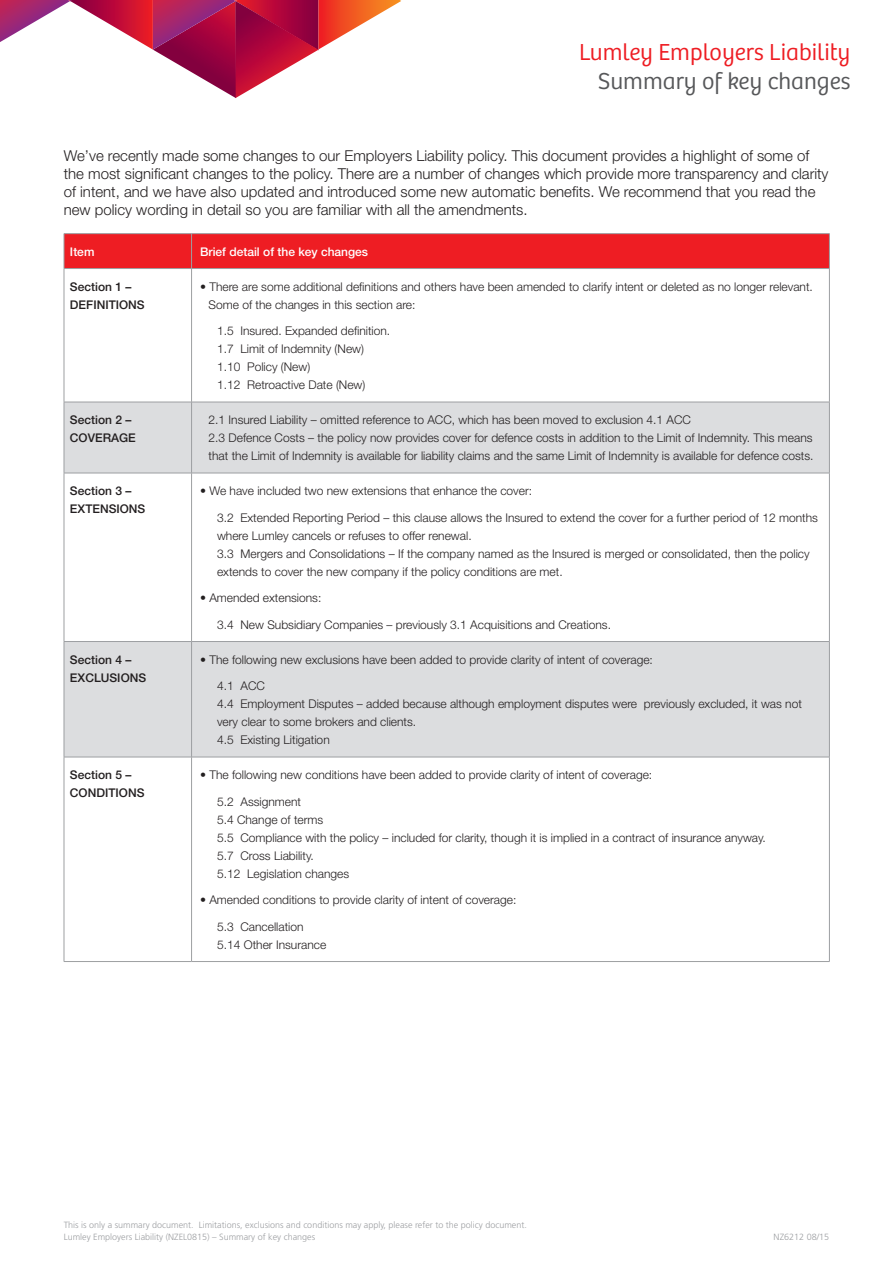
<style>
.page{position:relative;width:893px;height:1263px;background:#fff}
.page>*{position:absolute;margin:0;border:0;box-sizing:border-box;transform-origin:0 0}
.t1{font:300 24px "Bree";color:#ee1d23}
.t2{font:300 24px "Bree";color:#57585a}
.M_intro{font:300 15px/18px "Helvetica Neue";color:#231f20}
.M_Table_Bullets{font:300 12px/18px "Helvetica Neue";color:#231f20}
.M_Body{font:300 12px "Helvetica Neue";color:#231f20}
.M_Body-2{font:500 12px/18px "Helvetica Neue";color:#231f20}
.M_Body-3{font:500 12px "Helvetica Neue";color:#fff}
.t3{font:300 9px/12px "Frutiger LT Std";color:#9d9fa2}
</style>
<div class="page">
<svg style="left:0;top:0;width:401px;height:98px"></svg>
<div style="left:65px;top:234px;width:764px;height:34px;background:#ee1d23"></div>
<svg style="left:65px;top:403px;width:764px;height:354px;fill:#dcdddf"></svg>
<hr style="left:64px;top:233px;width:128px;height:1px;background:#9d9fa2">
<hr style="left:64px;top:234px;width:1px;height:34px;background:#9d9fa2">
<hr style="left:192px;top:233px;width:638px;height:1px;background:#9d9fa2">
<hr style="left:191px;top:234px;width:1px;height:34px;background:#9d9fa2">
<hr style="left:829px;top:234px;width:1px;height:34px;background:#9d9fa2">
<hr style="left:64px;top:268px;width:128px;height:1px;background:#9d9fa2">
<hr style="left:64px;top:269px;width:1px;height:133px;background:#9d9fa2">
<hr style="left:192px;top:268px;width:638px;height:1px;background:#9d9fa2">
<hr style="left:191px;top:269px;width:1px;height:133px;background:#9d9fa2">
<hr style="left:829px;top:269px;width:1px;height:133px;background:#9d9fa2">
<hr style="left:64px;top:402px;width:128px;height:1px;background:#9d9fa2">
<hr style="left:64px;top:402px;width:1px;height:71px;background:#9d9fa2">
<hr style="left:192px;top:402px;width:638px;height:1px;background:#9d9fa2">
<hr style="left:191px;top:402px;width:1px;height:71px;background:#9d9fa2">
<hr style="left:829px;top:402px;width:1px;height:71px;background:#9d9fa2">
<hr style="left:64px;top:473px;width:128px;height:1px;background:#9d9fa2">
<hr style="left:64px;top:473px;width:1px;height:168px;background:#9d9fa2">
<hr style="left:192px;top:473px;width:638px;height:1px;background:#9d9fa2">
<hr style="left:191px;top:473px;width:1px;height:168px;background:#9d9fa2">
<hr style="left:829px;top:473px;width:1px;height:168px;background:#9d9fa2">
<hr style="left:64px;top:641px;width:128px;height:1px;background:#9d9fa2">
<hr style="left:64px;top:642px;width:1px;height:115px;background:#9d9fa2">
<hr style="left:192px;top:641px;width:638px;height:1px;background:#9d9fa2">
<hr style="left:191px;top:642px;width:1px;height:115px;background:#9d9fa2">
<hr style="left:829px;top:642px;width:1px;height:115px;background:#9d9fa2">
<hr style="left:64px;top:757px;width:128px;height:1px;background:#9d9fa2">
<hr style="left:64px;top:757px;width:1px;height:204px;background:#9d9fa2">
<hr style="left:192px;top:757px;width:638px;height:1px;background:#9d9fa2">
<hr style="left:191px;top:757px;width:1px;height:204px;background:#9d9fa2">
<hr style="left:829px;top:757px;width:1px;height:204px;background:#9d9fa2">
<hr style="left:64px;top:961px;width:128px;height:1px;background:#9d9fa2">
<hr style="left:192px;top:961px;width:638px;height:1px;background:#9d9fa2">
<h1 class="t1" style="left:579px;top:38px;width:273px">Lumley Employers Liability</h1>
<h1 class="t2" style="left:598px;top:67px;width:254px">Summary of key changes</h1>
<p class="M_intro" style="left:64px;top:146px;width:766px">We’ve recently made some changes to our Employers Liability policy. This document provides a highlight of some of the most significant changes to the policy. There are a number of changes which provide more transparency and clarity of intent, and we have also updated and introduced some new automatic benefits. We recommend that you read the new policy wording in detail so you are familiar with all the amendments.</p>
<p class="M_Body-3" style="left:70px;top:244px;width:26px">Item</p>
<p class="M_Body-3" style="left:200px;top:244px;width:170px">Brief detail of the key changes</p>
<p class="M_Body-2" style="left:70px;top:277px;width:76px">Section 1 –<br>DEFINITIONS</p>
<p class="M_Table_Bullets" style="left:209px;top:277px;width:606px;text-indent:-9px">• There are some additional definitions and others have been amended to clarify intent or deleted as no longer relevant.<br>Some of the changes in this section are:</p>
<p class="M_Table_Bullets" style="left:217px;top:322px;width:175px">1.5 Insured. Expanded definition.</p>
<p class="M_Table_Bullets" style="left:217px;top:340px;width:148px">1.7 Limit of Indemnity (New)</p>
<p class="M_Table_Bullets" style="left:217px;top:358px;width:95px">1.10 Policy (New)</p>
<p class="M_Table_Bullets" style="left:217px;top:376px;width:150px">1.12 Retroactive Date (New)</p>
<p class="M_Body-2" style="left:70px;top:411px;width:67px">Section 2 –<br>COVERAGE</p>
<p class="M_Table_Bullets" style="left:209px;top:411px;width:484px">2.1 Insured Liability – omitted reference to ACC, which has been moved to exclusion 4.1 ACC</p>
<p class="M_Table_Bullets" style="left:209px;top:429px;width:606px">2.3 Defence Costs – the policy now provides cover for defence costs in addition to the Limit of Indemnity. This means that the Limit of Indemnity is available for liability claims and the same Limit of Indemnity is available for defence costs.</p>
<p class="M_Body-2" style="left:70px;top:482px;width:77px">Section 3 –<br>EXTENSIONS</p>
<p class="M_Body" style="left:200px;top:484px;width:334px">• We have included two new extensions that enhance the cover:</p>
<p class="M_Table_Bullets" style="left:217px;top:508px;width:602px">3.2 Extended Reporting Period – this clause allows the Insured to extend the cover for a further period of 12 months where Lumley cancels or refuses to offer renewal.</p>
<p class="M_Table_Bullets" style="left:217px;top:544px;width:594px">3.3 Mergers and Consolidations – If the company named as the Insured is merged or consolidated, then the policy extends to cover the new company if the policy conditions are met.</p>
<p class="M_Body" style="left:200px;top:591px;width:123px">• Amended extensions:</p>
<p class="M_Table_Bullets" style="left:217px;top:615px;width:395px">3.4 New Subsidiary Companies – previously 3.1 Acquisitions and Creations.</p>
<p class="M_Body-2" style="left:70px;top:650px;width:78px">Section 4 –<br>EXCLUSIONS</p>
<p class="M_Body" style="left:200px;top:652px;width:454px">• The following new exclusions have been added to provide clarity of intent of coverage:</p>
<p class="M_Table_Bullets" style="left:217px;top:677px;width:49px">4.1 ACC</p>
<p class="M_Table_Bullets" style="left:217px;top:695px;width:586px">4.4 Employment Disputes – added because although employment disputes were previously excluded, it was not very clear to some brokers and clients.</p>
<p class="M_Table_Bullets" style="left:217px;top:731px;width:114px">4.5 Existing Litigation</p>
<p class="M_Body-2" style="left:70px;top:766px;width:76px">Section 5 –<br>CONDITIONS</p>
<p class="M_Body" style="left:200px;top:768px;width:454px">• The following new conditions have been added to provide clarity of intent of coverage:</p>
<p class="M_Table_Bullets" style="left:217px;top:792px;width:86px">5.2 Assignment</p>
<p class="M_Table_Bullets" style="left:217px;top:810px;width:108px">5.4 Change of terms</p>
<p class="M_Table_Bullets" style="left:217px;top:828px;width:550px">5.5 Compliance with the policy – included for clarity, though it is implied in a contract of insurance anyway.</p>
<p class="M_Table_Bullets" style="left:217px;top:846px;width:98px">5.7 Cross Liability.</p>
<p class="M_Table_Bullets" style="left:217px;top:864px;width:134px">5.12 Legislation changes</p>
<p class="M_Body" style="left:200px;top:893px;width:318px">• Amended conditions to provide clarity of intent of coverage:</p>
<p class="M_Table_Bullets" style="left:217px;top:917px;width:88px">5.3 Cancellation</p>
<p class="M_Table_Bullets" style="left:217px;top:935px;width:111px">5.14 Other Insurance</p>
<p class="t3" style="left:64px;top:1219px;width:465px">This is only a summary document. Limitations, exclusions and conditions may apply, please refer to the policy document.<br>Lumley Employers Liability (NZEL0815) – Summary of key changes</p>
<p class="t3" style="left:774px;top:1231px;width:57px">NZ6212 08/15</p>
</div>
